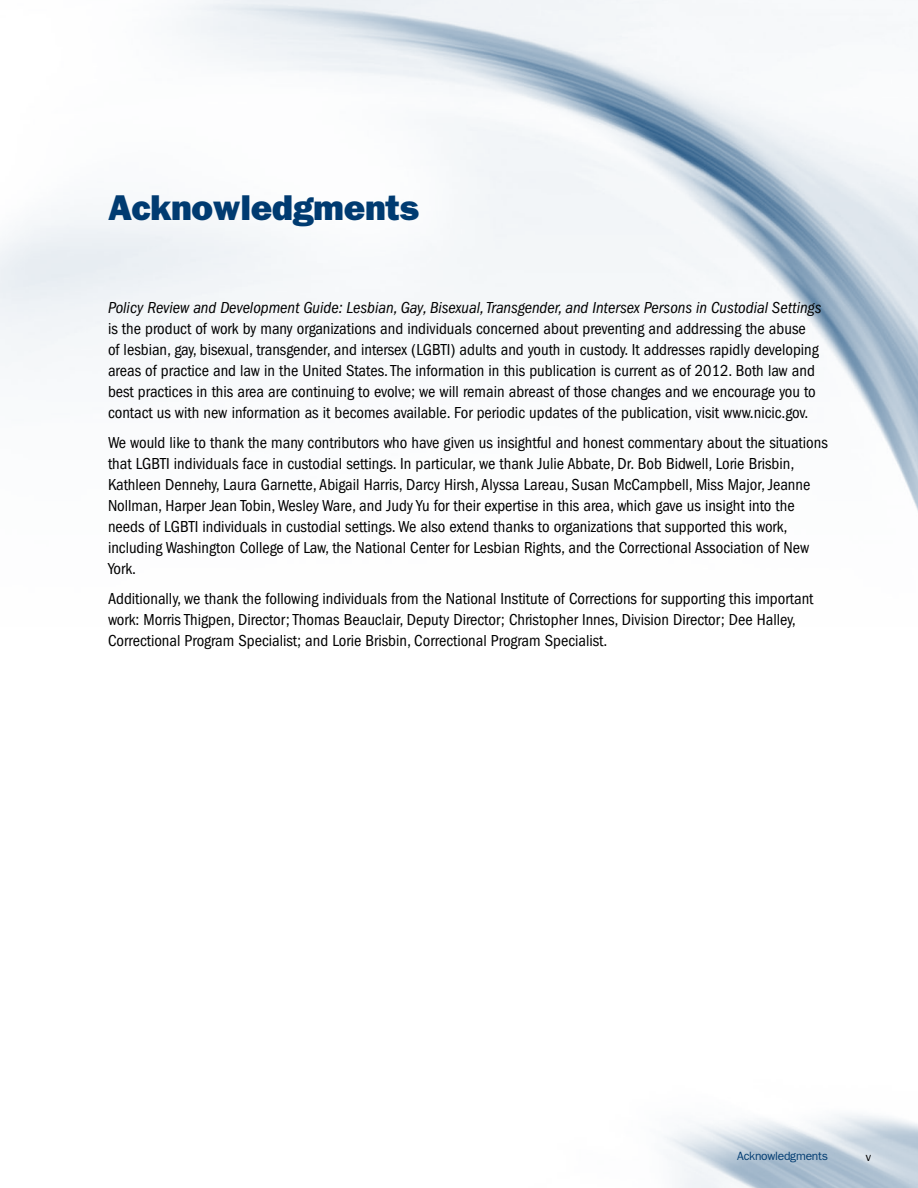
<style>
.page{position:relative;width:918px;height:1188px;background:#fff}
.page>*{position:absolute;margin:0;border:0;box-sizing:border-box;transform-origin:0 0}
.t1{font:36px "ITC Franklin Gothic Std Hvy";letter-spacing:-.01em;color:#003b71}
.t2{font:condensed 16.5px/21px "ITC Franklin Gothic Std";color:#000}
.t3{font:italic condensed 16.5px "ITC Franklin Gothic Std";color:#000}
.t4{font:12px "ITC Franklin Gothic Std";letter-spacing:-.02em;color:#003b71}
.t5{font:12px "ITC Franklin Gothic Std";color:#000}
</style>
<div class="page">
<img style="left:0;top:0;width:918px;height:511px">
<h1 class="t1" style="left:108px;top:186px;width:313px">Acknowledgments</h1>
<p class="t3" style="left:108px;top:298px;width:715px">Policy Review and Development Guide: Lesbian, Gay, Bisexual, Transgender, and Intersex Persons in Custodial Settings</p>
<p class="t2" style="left:108px;top:318px;width:712px">is the product of work by many organizations and individuals concerned about preventing and addressing the abuse of lesbian, gay, bisexual, transgender, and intersex (LGBTI) adults and youth in custody. It addresses rapidly developing areas of practice and law in the United States. The information in this publication is current as of 2012. Both law and best practices in this area are continuing to evolve; we will remain abreast of those changes and we encourage you to contact us with new information as it becomes available. For periodic updates of the publication, visit www.nicic.gov.</p>
<p class="t2" style="left:108px;top:432px;width:721px">We would like to thank the many contributors who have given us insightful and honest commentary about the situations that LGBTI individuals face in custodial settings. In particular, we thank Julie Abbate, Dr. Bob Bidwell, Lorie Brisbin, Kathleen Dennehy, Laura Garnette, Abigail Harris, Darcy Hirsh, Alyssa Lareau, Susan McCampbell, Miss Major, Jeanne Nollman, Harper Jean Tobin, Wesley Ware, and Judy Yu for their expertise in this area, which gave us insight into the needs of LGBTI individuals in custodial settings. We also extend thanks to organizations that supported this work, including Washington College of Law, the National Center for Lesbian Rights, and the Correctional Association of New York.</p>
<p class="t2" style="left:108px;top:588px;width:707px">Additionally, we thank the following individuals from the National Institute of Corrections for supporting this important work: Morris Thigpen, Director; Thomas Beauclair, Deputy Director; Christopher Innes, Division Director; Dee Halley,<br>Correctional Program Specialist; and Lorie Brisbin, Correctional Program Specialist.</p>
<p class="t4" style="left:737px;top:1149px;width:92px">Acknowledgments</p>
<p class="t5" style="left:866px;top:1150px;width:7px">v</p>
</div>
